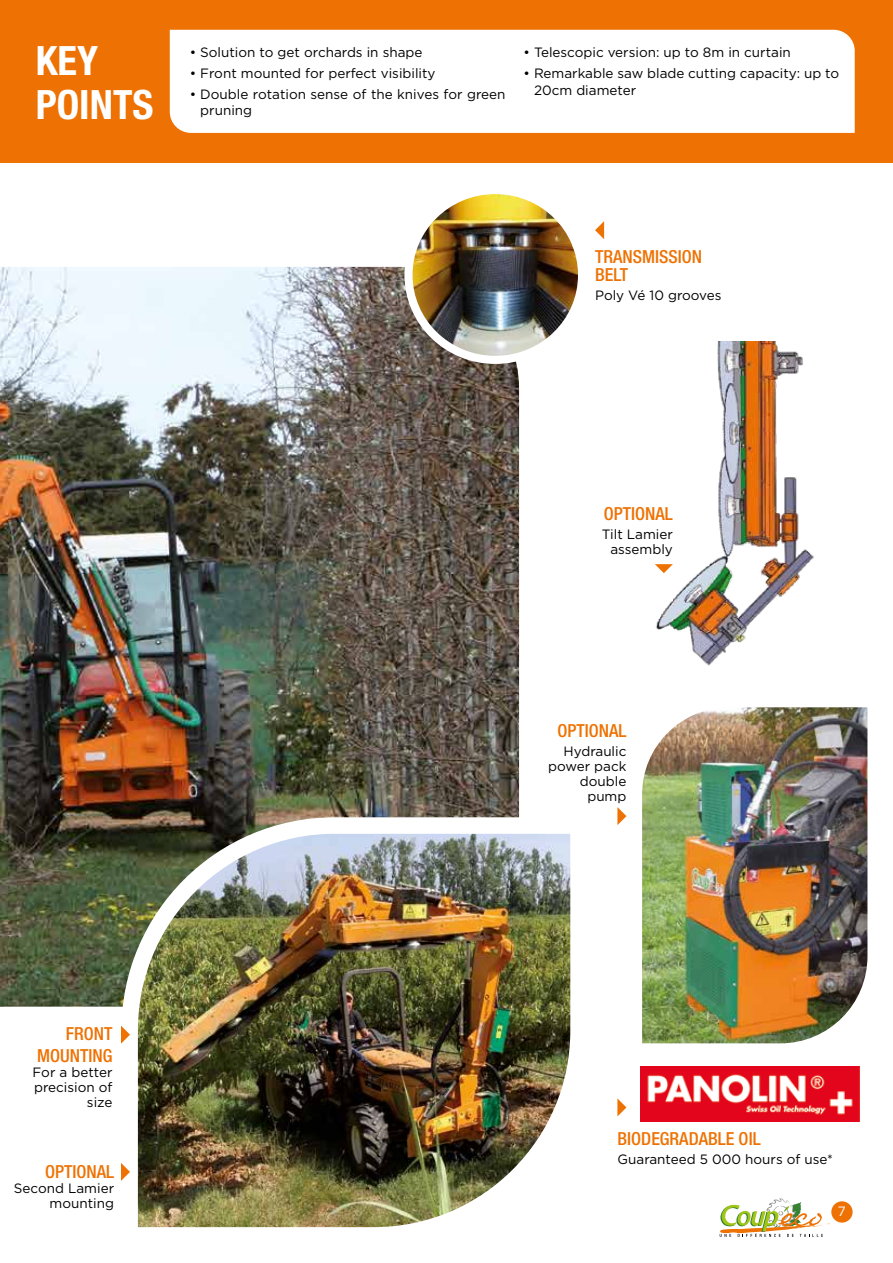
<style>
.page{position:relative;width:893px;height:1263px;background:#fff}
.page>*{position:absolute;margin:0;border:0;box-sizing:border-box;transform-origin:0 0}
.t1{font:700 condensed 40.5px/44.8px "Helvetica Neue";color:#fff}
.t2{font:500 condensed 18px/22.2px "Helvetica Neue";color:#ee7203;text-align:right}
.t3{font:13.5px/15px "Gotham";color:#000;text-align:right}
.t4{font:13.5px "Gotham";color:#fff}
</style>
<div class="page">
<div style="left:831px;top:1201px;width:22px;height:21px;background:#ee7203;border-radius:50%"></div>
<svg style="left:720px;top:1198px;width:110px;height:39px"></svg>
<div style="left:0;top:0;width:893px;height:163px;background:#ee7203"></div>
<img style="left:0;top:267px;width:519px;height:740px">
<img style="left:642px;top:707px;width:225px;height:336px">
<img style="left:113px;top:809px;width:458px;height:419px">
<svg style="left:617px;top:807px;width:9px;height:18px"></svg>
<svg style="left:617px;top:1098px;width:9px;height:18px"></svg>
<img style="left:641px;top:1067px;width:218px;height:54px">
<img style="left:655px;top:342px;width:159px;height:324px">
<svg style="left:595px;top:221px;width:9px;height:18px"></svg>
<img style="left:408px;top:195px;width:169px;height:165px">
<div style="left:404px;top:186px;width:182px;height:178px;border:8px solid #fff;border-radius:50%"></div>
<svg style="left:121px;top:1026px;width:9px;height:18px"></svg>
<svg style="left:121px;top:1163px;width:9px;height:18px"></svg>
<div style="left:169px;top:29px;width:686px;height:104px;background:#fff"></div>
<h1 class="t1" style="left:36px;top:37px;width:119px">KEY<br>POINTS</h1>
<p class="t3" style="left:190px;top:45px;width:234px">• Solution to get orchards in shape</p>
<p class="t3" style="left:190px;top:65px;width:247px">• Front mounted for perfect visibility</p>
<p class="t3" style="left:200px;top:85px;width:307px;line-height:16.5px;text-align:left;text-indent:-11px">• Double rotation sense of the knives for green pruning</p>
<p class="t3" style="left:523px;top:45px;width:269px">• Telescopic version: up to 8m in curtain</p>
<p class="t3" style="left:534px;top:65px;width:307px;line-height:16.5px;text-align:left;text-indent:-11px">• Remarkable saw blade cutting capacity: up to<br>20cm diameter</p>
<h2 class="t2" style="left:595px;top:247px;width:109px;line-height:18px;text-align:left">TRANSMISSION<br>BELT</h2>
<p class="t3" style="left:595px;top:287px;width:128px">Poly Vé 10 grooves</p>
<h2 class="t2" style="left:604px;top:502px;width:71px">OPTIONAL</h2>
<p class="t3" style="left:602px;top:526px;width:72px">Tilt Lamier assembly</p>
<h2 class="t2" style="left:557px;top:719px;width:71px">OPTIONAL</h2>
<p class="t3" style="left:548px;top:744px;width:80px">Hydraulic power pack double pump</p>
<h2 class="t2" style="left:37px;top:1022px;width:77px">FRONT<br>MOUNTING</h2>
<p class="t3" style="left:33px;top:1064px;width:81px">For a better precision of size</p>
<h2 class="t2" style="left:45px;top:1160px;width:71px">OPTIONAL</h2>
<p class="t3" style="left:14px;top:1180px;width:102px">Second Lamier mounting</p>
<h2 class="t2" style="left:618px;top:1127px;width:144px">BIODEGRADABLE OIL</h2>
<p class="t3" style="left:618px;top:1152px;width:217px">Guaranteed 5 000 hours of use*</p>
<p class="t4" style="left:838px;top:1203px;width:10px">7</p>
</div>
